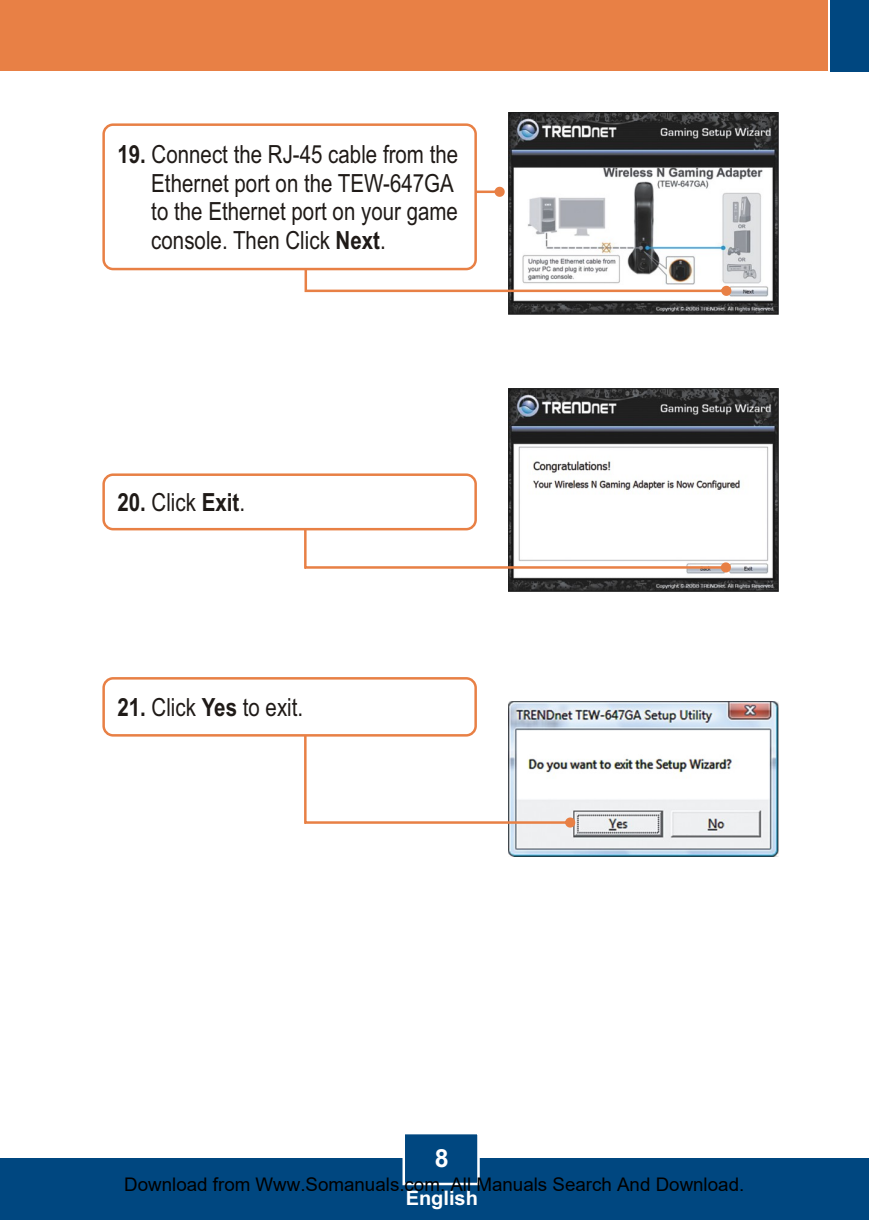
<style>
.page{position:relative;width:869px;height:1220px;background:#fff}
.page>*{position:absolute;margin:0;border:0;box-sizing:border-box;transform-origin:0 0}
.t1{font:25px/28.5px "Arial Narrow";color:#1f1a17}
.t2{font:700 25px "Arial Narrow";color:#1f1a17}
.t3{font:700 25px "Arial";color:#fff}
.t4{font:700 20px "Arial";color:#fff}
.t5{font:18.75px "Arial";color:#000}
.s1{font-weight:700}
.s2{font-weight:400}
</style>
<div class="page">
<img style="left:508px;top:701px;width:270px;height:155px">
<img style="left:508px;top:388px;width:270px;height:203px">
<div style="left:0;top:1158px;width:869px;height:61px;background:#004780"></div>
<div style="left:0;top:0;width:827px;height:71px;background:#e88045"></div>
<div style="left:830px;top:0;width:39px;height:71px;background:#004780"></div>
<svg style="left:402px;top:1134px;width:78px;height:52px"></svg>
<svg style="left:304px;top:501px;width:427px;height:71px"></svg>
<svg style="left:304px;top:719px;width:271px;height:108px"></svg>
<div style="left:102px;top:677px;width:375px;height:59px;background:#fff;border:3px solid #e88045;border-radius:9px"></div>
<div style="left:102px;top:473px;width:375px;height:57px;background:#fff;border:3px solid #e88045;border-radius:9px"></div>
<img style="left:508px;top:112px;width:270px;height:203px">
<svg style="left:304px;top:224px;width:427px;height:72px"></svg>
<svg style="left:477px;top:187px;width:27px;height:10px"></svg>
<div style="left:102px;top:123px;width:375px;height:147px;background:#fff;border:3px solid #e88045;border-radius:9px"></div>
<p class="t1" style="left:151px;top:143px;width:308px;text-indent:-34px"><span class="s1">19.</span> Connect the RJ-45 cable from the<br>Ethernet port on the TEW-647GA to the Ethernet port on your game console. Then Click <span class="s1">Next</span>.</p>
<p class="t2" style="left:117px;top:492px;width:129px">20. <span class="s2">Click</span> Exit<span class="s2">.</span></p>
<p class="t1" style="left:117px;top:695px;width:187px"><span class="s1">21.</span> Click <span class="s1">Yes</span> to exit.</p>
<p class="t3" style="left:434px;top:1149px;width:15px">8</p>
<p class="t5" style="left:124px;top:1173px;width:621px">Download from Www.Somanuals.com. All Manuals Search And Download.</p>
<p class="t4" style="left:405px;top:1190px;width:74px">English</p>
</div>
